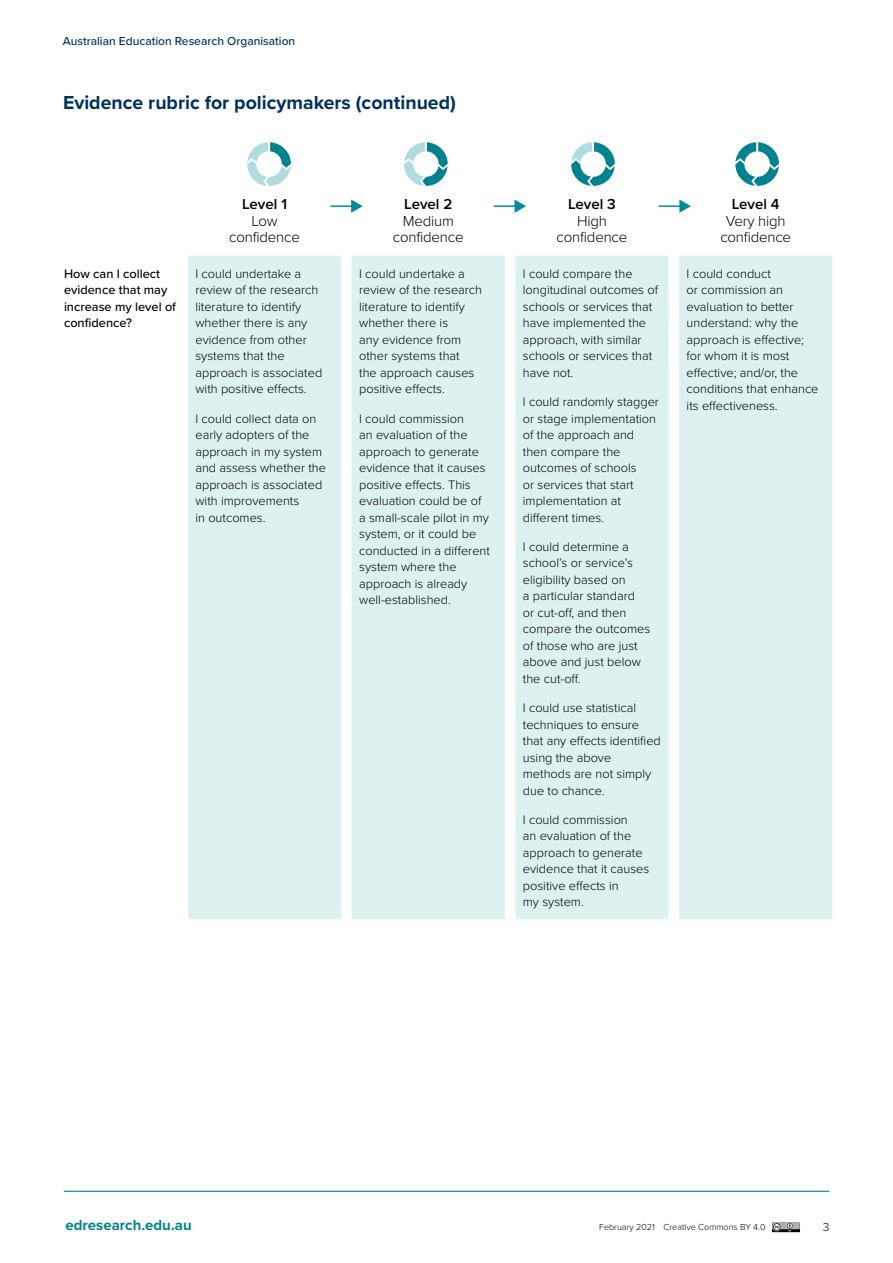
<style>
.page{position:relative;width:893px;height:1263px;background:#fff}
.page>*{position:absolute;margin:0;border:0;box-sizing:border-box;transform-origin:0 0}
.Body_Heading__H3{font:700 19.5px "Proxima Nova";color:#00305e}
.Table_Heading{font:300 15px/16.5px "Proxima Nova";letter-spacing:-.01em;color:#000;text-align:center}
.t1{font:700 15px "Proxima Nova";color:#01838f}
.Table_Content{font:300 12.75px/16.5px "Proxima Nova";color:#000}
.Table_Question{font:500 12.75px/16.5px "Proxima Nova";color:#000}
.t2{font:500 12px "Proxima Nova";color:#00305e}
.t3{font:300 12px "Proxima Nova";color:#000}
.t4{font:300 9px "Proxima Nova";color:#000}
.s1{font-weight:600}
</style>
<div class="page">
<hr style="left:64px;top:1191px;width:765px;height:1px;background:#01838f">
<div style="left:188px;top:256px;width:644px;height:663px;background:#ddf1f0"></div>
<div style="left:341px;top:255px;width:11px;height:664px;background:#fff"></div>
<div style="left:505px;top:255px;width:10px;height:664px;background:#fff"></div>
<div style="left:669px;top:255px;width:10px;height:664px;background:#fff"></div>
<svg style="left:772px;top:1222px;width:28px;height:10px"></svg>
<hr style="left:330px;top:205px;width:23px;height:2px;background:#008b98">
<svg style="left:351px;top:199px;width:12px;height:14px"></svg>
<hr style="left:494px;top:205px;width:23px;height:2px;background:#008b98">
<svg style="left:514px;top:199px;width:12px;height:14px"></svg>
<hr style="left:659px;top:205px;width:23px;height:2px;background:#008b98">
<svg style="left:679px;top:199px;width:12px;height:14px"></svg>
<svg style="left:247px;top:142px;width:44px;height:44px"></svg>
<svg style="left:404px;top:142px;width:44px;height:44px"></svg>
<svg style="left:571px;top:142px;width:44px;height:44px"></svg>
<svg style="left:735px;top:142px;width:44px;height:44px"></svg>
<p class="t2" style="left:63px;top:33px;width:234px">Australian Education Research Organisation</p>
<h3 class="Body_Heading__H3" style="left:63px;top:88px;width:394px">Evidence rubric for policymakers (continued)</h3>
<p class="Table_Heading" style="left:229px;top:195px;width:72px"><span class="s1">Level 1<br></span>Low confidence</p>
<p class="Table_Heading" style="left:393px;top:195px;width:72px"><span class="s1">Level 2<br></span>Medium confidence</p>
<p class="Table_Heading" style="left:557px;top:195px;width:72px"><span class="s1">Level 3<br></span>High confidence</p>
<p class="Table_Heading" style="left:720px;top:195px;width:72px"><span class="s1">Level 4<br></span>Very high confidence</p>
<p class="Table_Question" style="left:64px;top:265px;width:114px">How can I collect evidence that may increase my level of confidence?</p>
<p class="Table_Content" style="left:195px;top:265px;width:128px">I could undertake a review of the research literature to identify whether there is any evidence from other systems that the approach is associated with positive effects.</p>
<p class="Table_Content" style="left:195px;top:409px;width:132px">I could collect data on early adopters of the approach in my system and assess whether the approach is associated with improvements<br>in outcomes.</p>
<p class="Table_Content" style="left:359px;top:265px;width:124px">I could undertake a review of the research literature to identify whether there is<br>any evidence from other systems that<br>the approach causes positive effects.</p>
<p class="Table_Content" style="left:359px;top:409px;width:132px">I could commission<br>an evaluation of the approach to generate evidence that it causes positive effects. This evaluation could be of a small-scale pilot in my system, or it could be conducted in a different system where the approach is already well-established.</p>
<p class="Table_Content" style="left:523px;top:265px;width:137px">I could compare the longitudinal outcomes of schools or services that have implemented the approach, with similar schools or services that have not.</p>
<p class="Table_Content" style="left:523px;top:393px;width:138px">I could randomly stagger or stage implementation of the approach and then compare the outcomes of schools<br>or services that start implementation at different times.</p>
<p class="Table_Content" style="left:523px;top:538px;width:129px">I could determine a school’s or service’s eligibility based on<br>a particular standard<br>or cut-off, and then compare the outcomes of those who are just above and just below the cut-off.</p>
<p class="Table_Content" style="left:523px;top:699px;width:139px">I could use statistical techniques to ensure that any effects identified using the above methods are not simply due to chance.</p>
<p class="Table_Content" style="left:523px;top:811px;width:128px">I could commission<br>an evaluation of the approach to generate evidence that it causes positive effects in<br>my system.</p>
<p class="Table_Content" style="left:687px;top:265px;width:133px">I could conduct<br>or commission an evaluation to better understand: why the approach is effective; for whom it is most effective; and/or, the conditions that enhance its effectiveness.</p>
<p class="t1" style="left:65px;top:1214px;width:128px">edresearch.edu.au</p>
<p class="t4" style="left:599px;top:1220px;width:168px">February 2021 Creative Commons BY 4.0</p>
<p class="t3" style="left:823px;top:1218px;width:8px">3</p>
</div>
